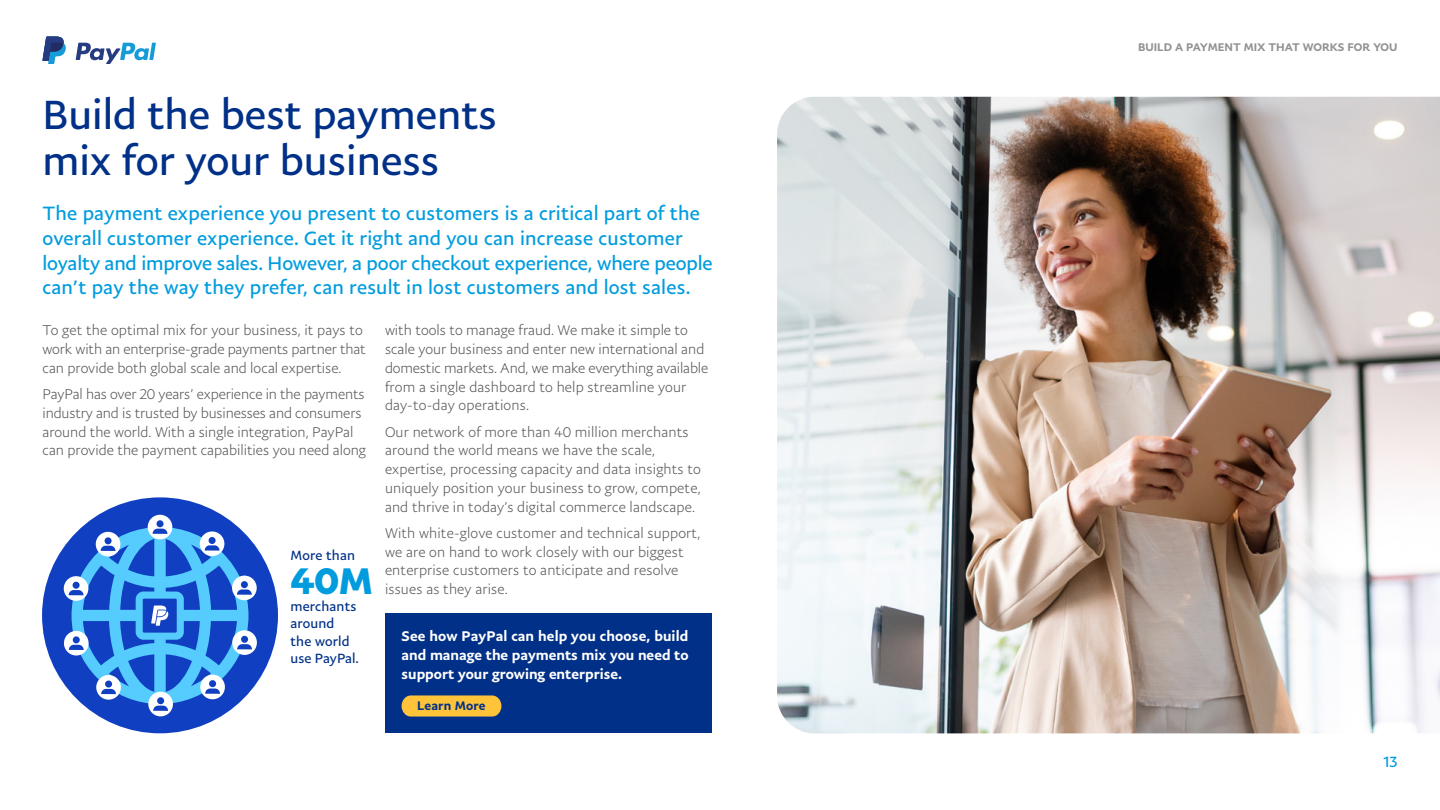
<style>
.page{position:relative;width:1440px;height:810px;background:#fff}
.page>*{position:absolute;margin:0;border:0;box-sizing:border-box;transform-origin:0 0}
.t1{font:41.25px/46.5px "Pay Pal Sans Big";color:#003087}
.t2{font:700 37.5px "Pay Pal Sans Big";color:#009cde}
.t3{font:19.5px/24.8px "Pay Pal Sans Big";letter-spacing:.01em;color:#009cde}
.t4{font:15px "Pay Pal Sans Big";color:#009cde}
.t5{font:300 14.25px/18.8px "Pay Pal Sans Big";letter-spacing:.01em;color:#515354}
.t6{font:300 14.25px/18.8px "Pay Pal Sans Big";letter-spacing:-.01em;color:#515354}
.t7{font:500 14.25px/18.8px "Pay Pal Sans Big";color:#fff;text-align:justify}
.t8{font:13.5px/17.2px "Pay Pal Sans Big";letter-spacing:.01em;color:#003087}
.t9{font:500 12.52px "Pay Pal Sans Big";letter-spacing:.01em;color:#003087}
.t10{font:500 11.25px "Pay Pal Sans Big";color:#909191}
</style>
<div class="page">
<svg style="left:76px;top:43px;width:80px;height:21px"></svg>
<svg style="left:43px;top:37px;width:23px;height:27px"></svg>
<img style="left:777px;top:97px;width:663px;height:636px">
<div style="left:42px;top:497px;width:236px;height:236px;background:#1040c1;border-radius:50%"></div>
<div style="left:148px;top:515px;width:24px;height:24px;background:#fff;border-radius:50%"></div>
<div style="left:64px;top:576px;width:24px;height:25px;background:#fff;border-radius:50%"></div>
<div style="left:64px;top:631px;width:25px;height:25px;background:#fff;border-radius:50%"></div>
<div style="left:148px;top:692px;width:25px;height:24px;background:#fff;border-radius:50%"></div>
<div style="left:232px;top:630px;width:25px;height:25px;background:#fff;border-radius:50%"></div>
<div style="left:232px;top:576px;width:25px;height:24px;background:#fff;border-radius:50%"></div>
<svg style="left:69px;top:520px;width:183px;height:191px"></svg>
<div style="left:386px;top:613px;width:326px;height:120px;background:#003087"></div>
<svg style="left:402px;top:695px;width:99px;height:22px"></svg>
<h1 class="t1" style="left:43px;top:90px;width:456px">Build the best payments mix for your business</h1>
<p class="t3" style="left:43px;top:201px;width:672px">The payment experience you present to customers is a critical part of the overall customer experience. Get it right and you can increase customer loyalty and improve sales. However, a poor checkout experience, where people can’t pay the way they prefer, can result in lost customers and lost sales.</p>
<p class="t5" style="left:43px;top:321px;width:325px">To get the optimal mix for your business, it pays to work with an enterprise-grade payments partner that can provide both global scale and local expertise.</p>
<p class="t6" style="left:43px;top:385px;width:325px">PayPal has over 20 years’ experience in the payments industry and is trusted by businesses and consumers around the world. With a single integration, PayPal can provide the payment capabilities you need along</p>
<p class="t5" style="left:385px;top:321px;width:325px">with tools to manage fraud. We make it simple to scale your business and enter new international and domestic markets. And, we make everything available from a single dashboard to help streamline your day-to-day operations.</p>
<p class="t5" style="left:385px;top:422px;width:317px">Our network of more than 40 million merchants around the world means we have the scale, expertise, processing capacity and data insights to uniquely position your business to grow, compete, and thrive in today’s digital commerce landscape.</p>
<p class="t5" style="left:385px;top:523px;width:317px">With white-glove customer and technical support, we are on hand to work closely with our biggest enterprise customers to anticipate and resolve issues as they arise.</p>
<p class="t8" style="left:291px;top:547px;width:66px">More than</p>
<h2 class="t2" style="left:291px;top:556px;width:84px">40M</h2>
<p class="t8" style="left:291px;top:598px;width:70px">merchants around<br>the world use PayPal.</p>
<p class="t7" style="left:402px;top:627px;width:289px">See how PayPal can help you choose, build and manage the payments mix you need to support your growing enterprise.</p>
<p class="t9" style="left:417px;top:698px;width:70px">Learn More</p>
<p class="t10" style="left:1138px;top:40px;width:261px">BUILD A PAYMENT MIX THAT WORKS FOR YOU</p>
<p class="t4" style="left:1383px;top:753px;width:16px">13</p>
</div>
